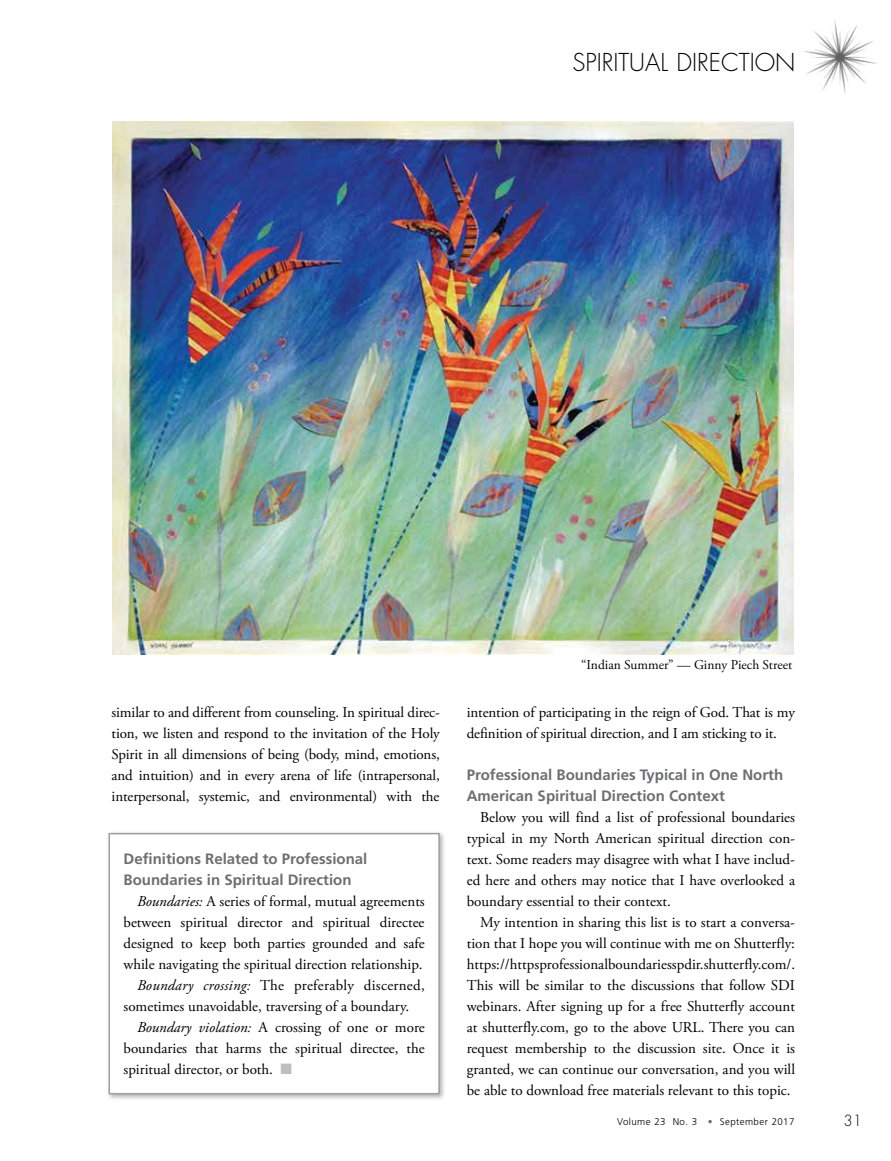
<style>
.page{position:relative;width:891px;height:1161px;background:#fff}
.page>*{position:absolute;margin:0;border:0;box-sizing:border-box;transform-origin:0 0}
.t1{font:300 24px "Futura Std";color:#000}
.t2{font:15px/21px "Adobe Garamond Pro";color:#000;text-align:justify}
.t3{font:700 15px/21px "Frutiger LT Std";color:#6d6e71}
.t4{font:15px "Adobe Garamond Pro";letter-spacing:.02em;color:#000}
.t5{font:300 15px "Futura Std";color:#000}
.t6{font:13.5px "Adobe Garamond Pro";color:#000}
.t7{font:300 9.75px "Frutiger LT Std";letter-spacing:.04em;color:#000}
.s1{font-style:italic}
.s2{color:#bcbec0}
.s3{color:#6d6e71}
</style>
<div class="page">
<img style="left:803px;top:19px;width:74px;height:75px">
<img style="left:113px;top:121px;width:680px;height:534px">
<div style="left:106px;top:830px;width:341px;height:271px;background:#000;opacity:.3"></div>
<div style="left:109px;top:834px;width:330px;height:260px;background:#fff"></div>
<div style="left:109px;top:833px;width:331px;height:261px;border:2px solid #9d9fa2"></div>
<h1 class="t1" style="left:572px;top:47px;width:225px">SPIRITUAL DIRECTION</h1>
<p class="t6" style="left:581px;top:657px;width:213px">“Indian Summer” — Ginny Piech Street</p>
<p class="t2" style="left:112px;top:702px;width:330px">similar to and different from counseling. In spiritual direc&shy;tion, we listen and respond to the invitation of the Holy Spirit in all dimensions of being (body, mind, emotions, and intuition) and in every arena of life (intrapersonal, interpersonal, systemic, and environmental) with the</p>
<p class="t2" style="left:467px;top:702px;width:330px">intention of participating in the reign of God. That is my definition of spiritual direction, and I am sticking to it.</p>
<p class="t3" style="left:467px;top:764px;width:318px">Professional Boundaries Typical in One North<br>American Spiritual Direction Context</p>
<p class="t2" style="left:467px;top:807px;width:330px;text-indent:14px">Below you will find a list of professional boundaries typical in my North American spiritual direction con&shy;text. Some readers may disagree with what I have includ&shy;ed here and others may notice that I have overlooked a boundary essential to their context.</p>
<p class="t2" style="left:467px;top:912px;width:330px;text-indent:14px">My intention in sharing this list is to start a conversa&shy;tion that I hope you will continue with me on Shutterfly: https://httpsprofessionalboundariesspdir.shutterfly.com/.<br>This will be similar to the discussions that follow SDI webinars. After signing up for a free Shutterfly account at shutterfly.com, go to the above URL. There you can request membership to the discussion site. Once it is granted, we can continue our conversation, and you will be able to download free materials relevant to this topic.</p>
<p class="t3" style="left:124px;top:848px;width:245px">Definitions Related to Professional<br>Boundaries in Spiritual Direction</p>
<p class="t2" style="left:137px;top:891px;width:289px"><span class="s1">Boundaries:</span> A series of formal, mutual agreements</p>
<p class="t2" style="left:124px;top:912px;width:303px">between spiritual director and spiritual directee</p>
<p class="t2" style="left:124px;top:933px;width:303px">designed to keep both parties grounded and safe</p>
<p class="t2" style="left:124px;top:954px;width:300px">while navigating the spiritual direction relationship.</p>
<p class="t4" style="left:137px;top:976px;width:289px"><span class="s1">Boundary crossing:</span> The preferably discerned,</p>
<p class="t2" style="left:124px;top:996px;width:287px">sometimes unavoidable, traversing of a boundary.</p>
<p class="t2" style="left:137px;top:1017px;width:289px"><span class="s1">Boundary violation:</span> A crossing of one or more</p>
<p class="t2" style="left:124px;top:1038px;width:303px">boundaries that harms the spiritual directee, the</p>
<p class="t2" style="left:124px;top:1059px;width:170px">spiritual director, or both. <span class="s2">■</span></p>
<p class="t7" style="left:617px;top:1116px;width:179px">Volume 23 No. 3 <span class="s3">•</span> September 2017</p>
<p class="t5" style="left:843px;top:1112px;width:20px">31</p>
</div>
